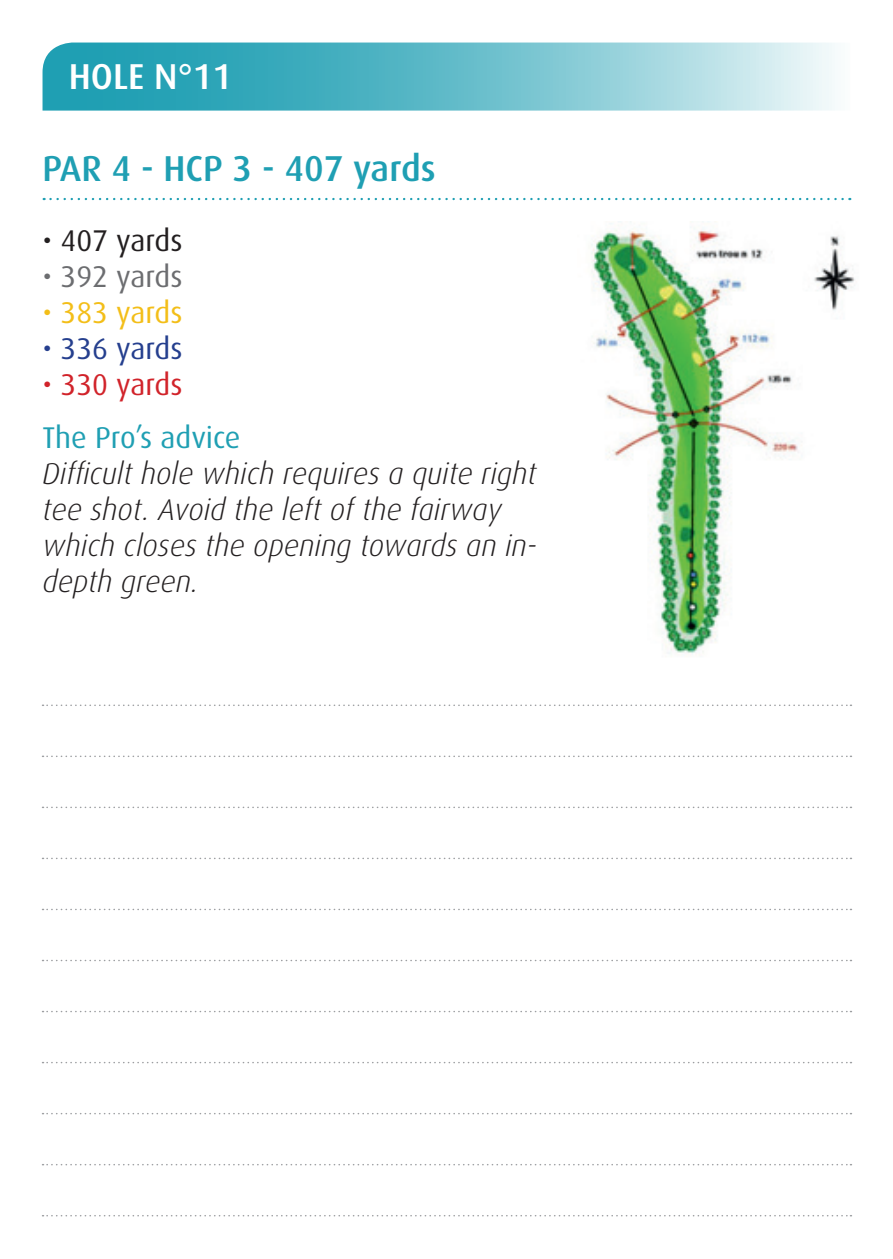
<style>
.page{position:relative;width:893px;height:1259px;background:#fff}
.page>*{position:absolute;margin:0;border:0;box-sizing:border-box;transform-origin:0 0}
.t1{font:500 36px "Dax";color:#1f9fb3}
.t2{font:500 36px "Dax";color:#fff}
.t3{font:italic 300 30px/36px "Dax";color:#231f20}
.t4{font:30px "Dax";color:#1f9fb3}
.t5{font:30px "Dax";color:#231f20}
.t6{font:30px "Dax";color:#6c6d70}
.t7{font:30px "Dax";color:#f3be18}
.t8{font:30px "Dax";color:#253f8e}
.t9{font:30px "Dax";color:#d1232a}
</style>
<div class="page">
<svg style="left:43px;top:43px;width:792px;height:68px;background:#6dc0cd"></svg>
<svg style="left:43px;top:755px;width:808px;height:2px"></svg>
<svg style="left:43px;top:704px;width:808px;height:2px"></svg>
<svg style="left:43px;top:806px;width:808px;height:2px"></svg>
<svg style="left:43px;top:857px;width:808px;height:2px"></svg>
<svg style="left:43px;top:908px;width:808px;height:2px"></svg>
<svg style="left:43px;top:959px;width:808px;height:2px"></svg>
<svg style="left:43px;top:1010px;width:808px;height:2px"></svg>
<svg style="left:43px;top:1062px;width:808px;height:1px"></svg>
<svg style="left:43px;top:1113px;width:808px;height:1px"></svg>
<svg style="left:43px;top:1164px;width:808px;height:1px"></svg>
<svg style="left:43px;top:1215px;width:808px;height:1px"></svg>
<svg style="left:44px;top:198px;width:806px;height:2px"></svg>
<img style="left:591px;top:221px;width:264px;height:434px">
<p class="t2" style="left:69px;top:57px;width:165px">HOLE N°11</p>
<p class="t1" style="left:43px;top:148px;width:395px">PAR 4 - HCP 3 - 407 yards</p>
<p class="t5" style="left:43px;top:224px;width:142px">• 407 yards</p>
<p class="t6" style="left:43px;top:260px;width:142px">• 392 yards</p>
<p class="t7" style="left:43px;top:296px;width:142px">• 383 yards</p>
<p class="t8" style="left:43px;top:332px;width:142px">• 336 yards</p>
<p class="t9" style="left:43px;top:368px;width:142px">• 330 yards</p>
<p class="t4" style="left:43px;top:421px;width:200px">The Pro’s advice</p>
<p class="t3" style="left:43px;top:456px;width:496px">Difficult hole which requires a quite right tee shot. Avoid the left of the fairway which closes the opening towards an in&shy;depth green.</p>
</div>
